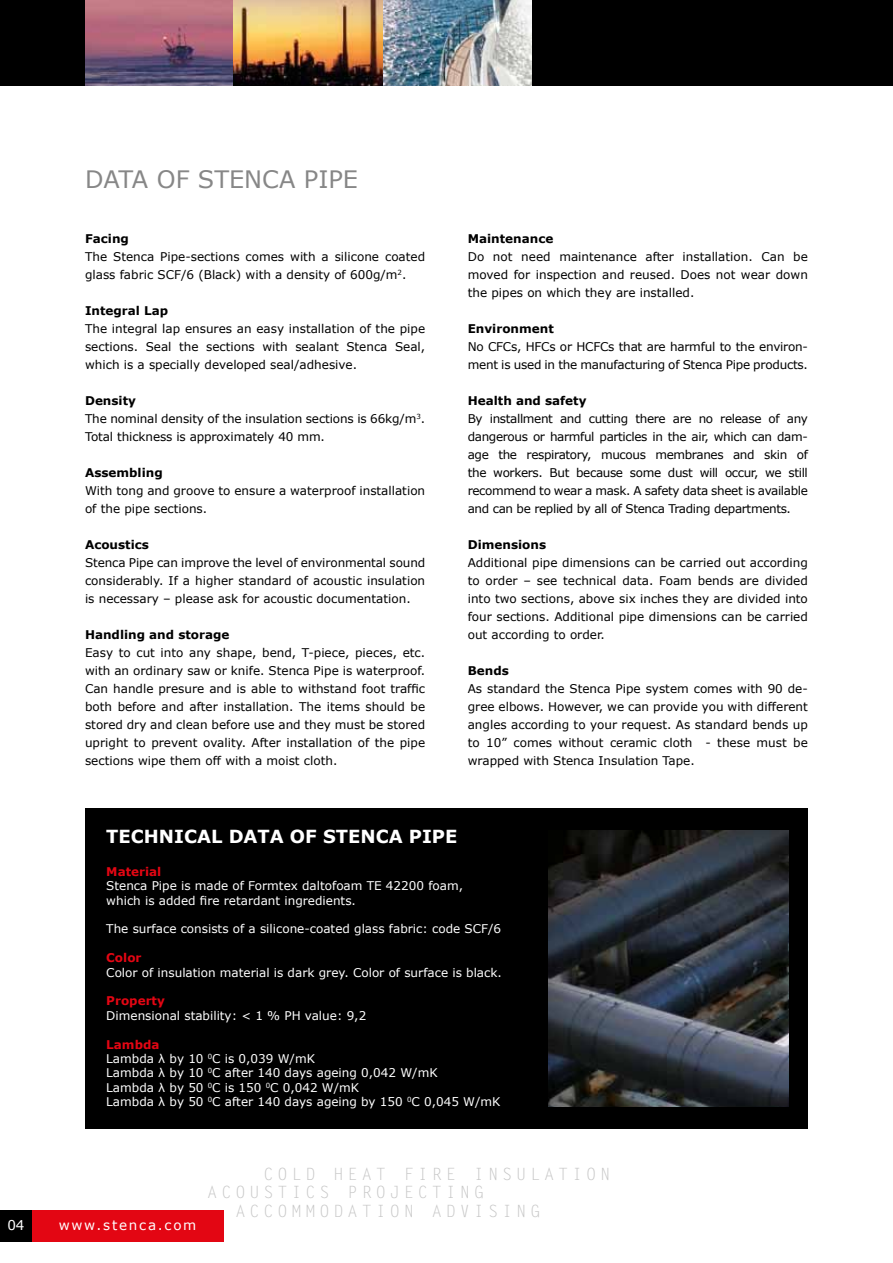
<style>
.page{position:relative;width:893px;height:1263px;background:#fff}
.page>*{position:absolute;margin:0;border:0;box-sizing:border-box;transform-origin:0 0}
.t1{font:24px "Verdana";color:#878787}
.t2{font:700 18px "Verdana";color:#fff}
.t3{font:16.95px "Letter Gothic Std";letter-spacing:.23em;color:#c6c6c6}
.t4{font:13.5px "Verdana";letter-spacing:.13em;color:#fff}
.t5{font:12px/18px "Verdana";color:#000;text-align:justify}
.t6{font:12px/14.4px "Verdana";color:#fff}
.t7{font:700 12px "Verdana";color:#000}
.t8{font:12px/18px "Verdana";letter-spacing:-.02em;color:#000}
.t9{font:700 12px "Verdana";color:#e30613}
.s1{font-weight:700}
.s2{font-weight:700;color:#e30613}
</style>
<div class="page">
<div style="left:0;top:0;width:893px;height:85px;background:#000"></div>
<img style="left:85px;top:0;width:149px;height:85px">
<img style="left:383px;top:0;width:148px;height:85px">
<img style="left:234px;top:0;width:149px;height:85px">
<div style="left:0;top:1210px;width:32px;height:32px;background:#000"></div>
<div style="left:32px;top:1210px;width:191px;height:32px;background:#e30613"></div>
<div style="left:85px;top:808px;width:723px;height:321px;background:#000"></div>
<img style="left:548px;top:830px;width:240px;height:276px">
<h1 class="t1" style="left:85px;top:163px;width:275px">DATA OF STENCA PIPE</h1>
<p class="t7" style="left:85px;top:230px;width:45px">Facing</p>
<p class="t5" style="left:85px;top:248px;width:342px">The Stenca Pipe-sections comes with a silicone coated glass fabric SCF/6 (Black) with a density of 600g/m<sup>2</sup>.</p>
<p class="t7" style="left:85px;top:302px;width:85px">Integral Lap</p>
<p class="t5" style="left:85px;top:320px;width:342px">The integral lap ensures an easy installation of the pipe sections. Seal the sections with sealant Stenca Seal, which is a specially developed seal/adhesive.</p>
<p class="t5" style="left:85px;top:392px;width:342px;text-align:left"><span class="s1">Density<br></span>The nominal density of the insulation sections is 66kg/m<sup>3</sup>.<br>Total thickness is approximately 40 mm.</p>
<p class="t7" style="left:85px;top:464px;width:79px">Assembling</p>
<p class="t5" style="left:85px;top:482px;width:342px">With tong and groove to ensure a waterproof installation of the pipe sections.</p>
<p class="t7" style="left:85px;top:536px;width:66px">Acoustics</p>
<p class="t5" style="left:85px;top:554px;width:342px">Stenca Pipe can improve the level of environmental sound considerably. If a higher standard of acoustic insulation is necessary – please ask for acoustic documentation.</p>
<p class="t7" style="left:85px;top:626px;width:146px">Handling and storage</p>
<p class="t5" style="left:85px;top:644px;width:342px">Easy to cut into any shape, bend, T-piece, pieces, etc. with an ordinary saw or knife. Stenca Pipe is waterproof.<br>Can handle presure and is able to withstand foot traffic both before and after installation. The items should be stored dry and clean before use and they must be stored upright to prevent ovality. After installation of the pipe sections wipe them off with a moist cloth.</p>
<p class="t7" style="left:468px;top:230px;width:87px">Maintenance</p>
<p class="t5" style="left:468px;top:248px;width:342px">Do not need maintenance after installation. Can be moved for inspection and reused. Does not wear down the pipes on which they are installed.</p>
<p class="t7" style="left:468px;top:320px;width:88px">Environment</p>
<p class="t8" style="left:468px;top:338px;width:342px">No CFCs, HFCs or HCFCs that are harmful to the environ&shy;ment is used in the manufacturing of Stenca Pipe products.</p>
<p class="t7" style="left:468px;top:392px;width:120px">Health and safety</p>
<p class="t5" style="left:468px;top:410px;width:342px">By installment and cutting there are no release of any dangerous or harmful particles in the air, which can dam&shy;age the respiratory, mucous membranes and skin of the workers. But because some dust will occur, we still recommend to wear a mask. A safety data sheet is available and can be replied by all of Stenca Trading departments.</p>
<p class="t7" style="left:468px;top:536px;width:80px">Dimensions</p>
<p class="t5" style="left:468px;top:554px;width:342px">Additional pipe dimensions can be carried out according to order – see technical data. Foam bends are divided into two sections, above six inches they are divided into four sections. Additional pipe dimensions can be carried out according to order.</p>
<p class="t7" style="left:468px;top:662px;width:43px">Bends</p>
<p class="t5" style="left:468px;top:680px;width:342px">As standard the Stenca Pipe system comes with 90 de&shy;gree elbows. However, we can provide you with different angles according to your request. As standard bends up to 10” comes without ceramic cloth - these must be wrapped with Stenca Insulation Tape.</p>
<h2 class="t2" style="left:106px;top:824px;width:353px">TECHNICAL DATA OF STENCA PIPE</h2>
<p class="t9" style="left:106px;top:863px;width:57px">Material</p>
<p class="t6" style="left:106px;top:878px;width:358px">Stenca Pipe is made of Formtex daltofoam TE 42200 foam, which is added fire retardant ingredients.</p>
<p class="t6" style="left:106px;top:922px;width:396px">The surface consists of a silicone-coated glass fabric: code SCF/6</p>
<p class="t9" style="left:106px;top:949px;width:37px">Color</p>
<p class="t6" style="left:106px;top:965px;width:397px">Color of insulation material is dark grey. Color of surface is black.</p>
<p class="t9" style="left:106px;top:992px;width:60px">Property</p>
<p class="t6" style="left:106px;top:1008px;width:261px">Dimensional stability: &lt; 1 % PH value: 9,2</p>
<p class="t6" style="left:106px;top:1037px;width:396px"><span class="s2">Lambda<br></span>Lambda λ by 10 <sup>0</sup>C is 0,039 W/mK<br>Lambda λ by 10 <sup>0</sup>C after 140 days ageing 0,042 W/mK<br>Lambda λ by 50 <sup>0</sup>C is 150 <sup>0</sup>C 0,042 W/mK<br>Lambda λ by 50 <sup>0</sup>C after 140 days ageing by 150 <sup>0</sup>C 0,045 W/mK</p>
<h3 class="t3" style="left:263px;top:1164px;width:335px">COLD HEAT FIRE I NSUL ATION</h3>
<p class="t4" style="left:7px;top:1215px;width:19px">04</p>
<p class="t4" style="left:59px;top:1215px;width:139px">www.stenca.com</p>
<h3 class="t3" style="left:207px;top:1183px;width:13px">ACO</h3>
<h3 class="t3" style="left:249px;top:1183px;width:236px">USTIC S PRO JEC TIN G</h3>
<h3 class="t3" style="left:235px;top:1201px;width:14px">ACCO</h3>
<h3 class="t3" style="left:291px;top:1201px;width:110px">MMOD ATION</h3>
<h3 class="t3" style="left:432px;top:1201px;width:110px">AD VISIN G</h3>
</div>
